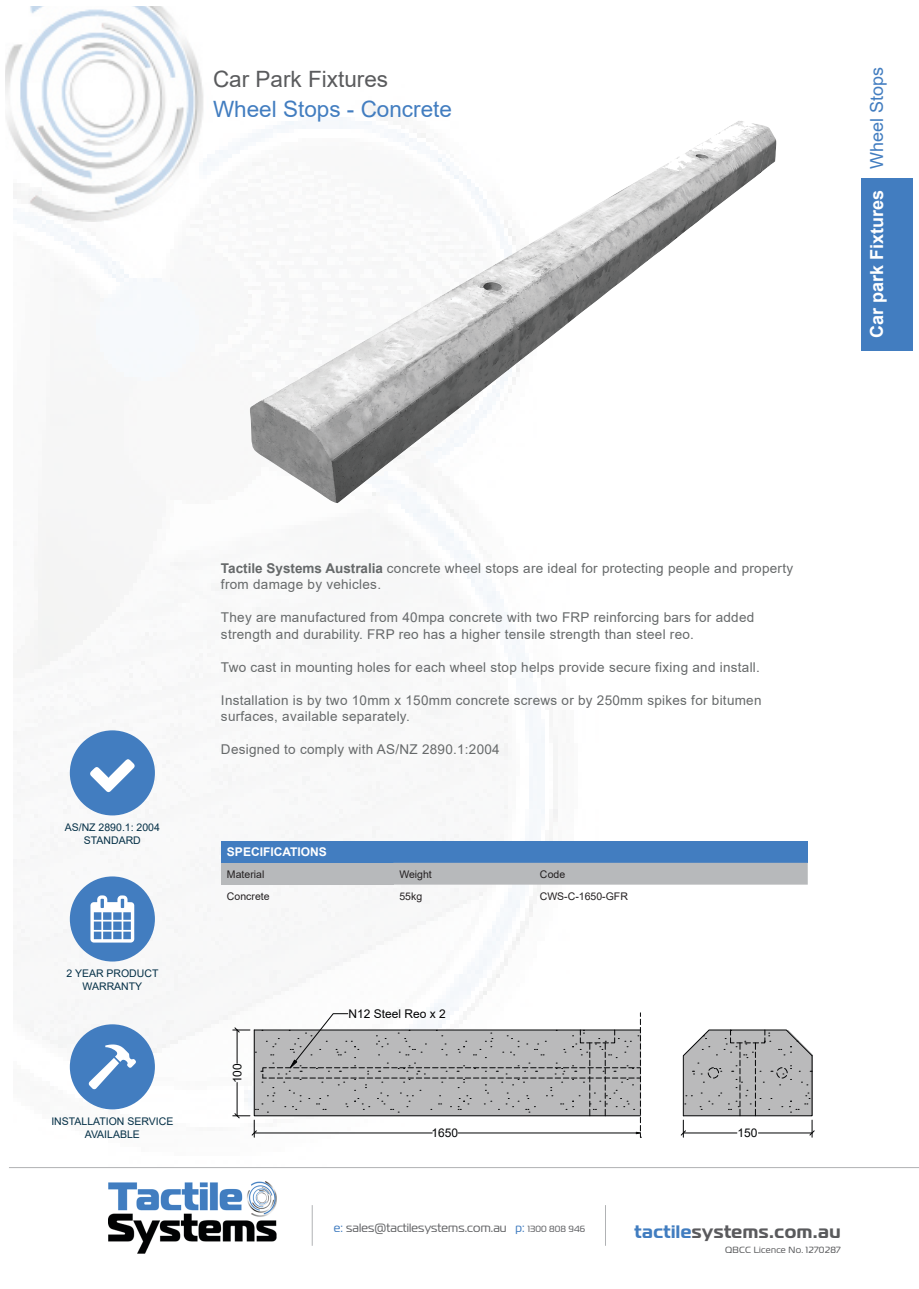
<style>
.page{position:relative;width:919px;height:1289px;background:#fff}
.page>*{position:absolute;margin:0;border:0;box-sizing:border-box;transform-origin:0 0}
.t1{font:22.5px "Arial";color:#427dc0}
.t2{font:22.5px "Arial";color:#5a5b5d}
.t3{font:700 18px "Magistral";letter-spacing:.03em;color:#417dc0}
.t4{font:700 18px "Arial";color:#fff}
.t5{font:18px "Arial";color:#427dc0}
.t6{font:13.5px/16.5px "Arial";letter-spacing:.02em;color:#66696a}
.t7{font:12px "Magistral";letter-spacing:.01em;color:#636466}
.t8{font:12px "Arial";color:#020304}
.t9{font:700 12px "Arial";color:#fff}
.t10{font:10.5px/12.6px "Arial";color:#032f46;text-align:center}
.t11{font:10.5px "Arial";color:#231f20}
.t12{font:9px "Magistral";letter-spacing:.03em;color:#595a5c}
.t13{font:6.15px "Myriad Pro";color:#000}
.s1{font-weight:700}
.s2{color:#427dc0}
.s3{color:#626366}
.s4{font-size:9px;color:#646568}
.s5{color:#5a5a5d}
.s6{color:#595a5c}
</style>
<div class="page">
<img style="left:5px;top:6px;width:188px;height:133px">
<hr style="left:9px;top:1167px;width:909px;height:1px;background:#b0b2b4">
<hr style="left:312px;top:1205px;width:1px;height:40px;background:#b0b2b4">
<hr style="left:605px;top:1205px;width:1px;height:40px;background:#b0b2b4">
<img style="left:13px;top:52px;width:589px;height:1086px">
<img style="left:109px;top:1181px;width:167px;height:73px">
<img style="left:724px;top:121px;width:33px;height:20px">
<div style="left:70px;top:730px;width:85px;height:85px;background:#427dc0;border-radius:50%"></div>
<svg style="left:79px;top:739px;width:67px;height:67px"></svg>
<div style="left:70px;top:876px;width:85px;height:85px;background:#427dc0;border-radius:50%"></div>
<svg style="left:90px;top:895px;width:44px;height:47px"></svg>
<div style="left:70px;top:1024px;width:85px;height:85px;background:#427dc0;border-radius:50%"></div>
<svg style="left:88px;top:1044px;width:48px;height:45px"></svg>
<div style="left:221px;top:841px;width:586px;height:21px;background:#427dc0"></div>
<div style="left:221px;top:862px;width:172px;height:22px;background:#b7b9bb"></div>
<div style="left:393px;top:862px;width:414px;height:22px;background:#b7b9bb"></div>
<div style="left:861px;top:177px;width:51px;height:174px;background:#427dc0"></div>
<svg style="left:680px;top:1029px;width:134px;height:108px"></svg>
<svg style="left:233px;top:1012px;width:408px;height:125px"></svg>
<p class="t2" style="left:213px;top:64px;width:177px">Car Park Fixtures</p>
<p class="t1" style="left:213px;top:94px;width:240px">Wheel Stops - Concrete</p>
<p class="t5" style="left:864px;top:169px;width:104px;rotate:-90deg">Wheel Stops</p>
<p class="t4" style="left:863px;top:338px;width:150px;rotate:-90deg">Car park Fixtures</p>
<p class="t10" style="left:65px;top:821px;width:97px">AS/NZ 2890.1: 2004</p>
<p class="t10" style="left:84px;top:833px;width:58px">STANDARD</p>
<p class="t10" style="left:66px;top:967px;width:93px">2 YEAR PRODUCT<br>WARRANTY</p>
<p class="t10" style="left:51px;top:1115px;width:123px">INSTALLATION SERVICE</p>
<p class="t10" style="left:85px;top:1127px;width:57px">AVAILABLE</p>
<p class="t6" style="left:221px;top:559px;width:573px"><span class="s1">Tactile Systems Australia</span> concrete wheel stops are ideal for protecting people and property from damage by vehicles.</p>
<p class="t6" style="left:221px;top:609px;width:535px">They are manufactured from 40mpa concrete with two FRP reinforcing bars for added strength and durability. FRP reo has a higher tensile strength than steel reo.</p>
<p class="t6" style="left:221px;top:658px;width:540px">Two cast in mounting holes for each wheel stop helps provide secure fixing and install.</p>
<p class="t6" style="left:221px;top:691px;width:542px">Installation is by two 10mm x 150mm concrete screws or by 250mm spikes for bitumen surfaces, available separately.</p>
<p class="t6" style="left:221px;top:741px;width:280px">Designed to comply with AS/NZ 2890.1:2004</p>
<p class="t13" style="left:254px;top:614px;width:167px">ai15927797725_CWC-1650X150.pdf 1 22/06/2020 8:49:32 AM</p>
<p class="t9" style="left:227px;top:843px;width:101px">SPECIFICATIONS</p>
<p class="t11" style="left:227px;top:866px;width:39px">Material</p>
<p class="t11" style="left:399px;top:866px;width:34px">Weight</p>
<p class="t11" style="left:540px;top:866px;width:27px">Code</p>
<p class="t11" style="left:227px;top:888px;width:44px">Concrete</p>
<p class="t11" style="left:399px;top:888px;width:24px">55kg</p>
<p class="t11" style="left:539px;top:888px;width:90px">CWS-C-1650-GFR</p>
<p class="t8" style="left:229px;top:1083px;width:21px;rotate:-90deg">100</p>
<p class="t8" style="left:348px;top:1005px;width:99px">N12 Steel Reo x 2</p>
<p class="t8" style="left:431px;top:1124px;width:28px">1650</p>
<p class="t8" style="left:737px;top:1124px;width:21px">150</p>
<p class="t7" style="left:334px;top:1220px;width:253px"><span class="s2">e:</span> <span class="s3">sales</span>@tactilesystems.com.au <span class="s2">p:</span> <span class="s4">1300 808 946</span></p>
<h2 class="t3" style="left:634px;top:1219px;width:207px">tactile<span class="s5">systems</span><span class="s6">.com.au</span></h2>
<p class="t12" style="left:725px;top:1243px;width:117px">QBCC Licence No. 1270287</p>
</div>
